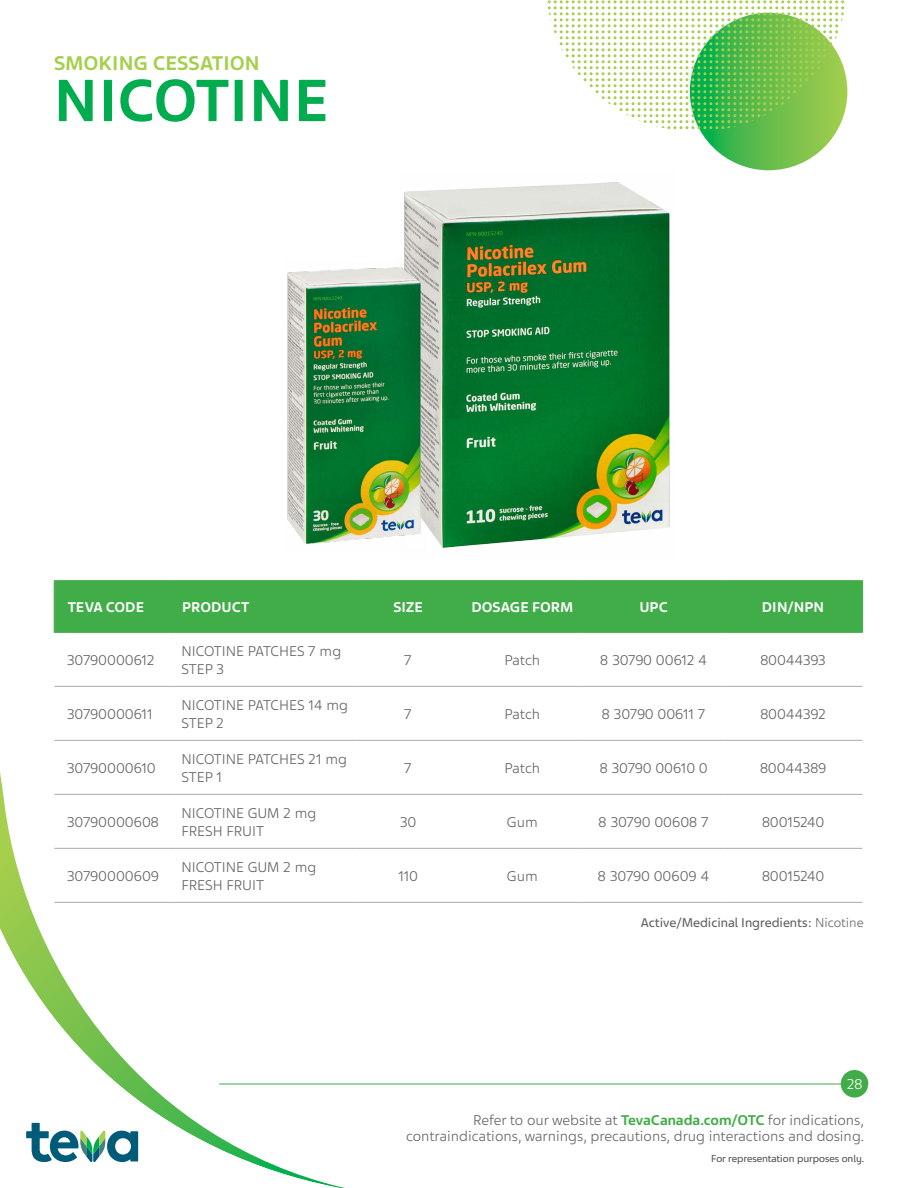
<style>
.page{position:relative;width:918px;height:1188px;background:#fff}
.page>*{position:absolute;margin:0;border:0;box-sizing:border-box;transform-origin:0 0}
.t1{font:700 63px "Teva Sans";color:#00ad4e}
.t2{font:700 21px "Teva Sans";color:#a5cf4d}
.t3{font:300 15px/18px "Teva Sans";color:#636466}
.t4{font:300 15px "Teva Sans";letter-spacing:-.025em;color:#636466}
.t5{font:700 15px "Teva Sans";color:#fff}
.t6{font:300 15px "Teva Sans";letter-spacing:-.03em;color:#636466}
.t7{font:300 15px "Teva Sans";letter-spacing:-.02em;color:#636466}
.t8{font:300 15px "Teva Sans";letter-spacing:-.04em;color:#636466}
.t9{font:300 15px "Teva Sans";color:#fff}
.t10{font:13.5px "Teva Sans";color:#636466}
.t11{font:300 10.5px "Teva Sans";color:#636466}
.s1{font-weight:300}
.s2{font-weight:700;color:#41ad49}
</style>
<div class="page">
<svg style="left:690px;top:13px;width:157px;height:157px;background:#5fbc4c"></svg>
<svg style="left:548px;top:0;width:300px;height:129px"></svg>
<svg style="left:0;top:685px;width:407px;height:503px"></svg>
<svg style="left:26px;top:1123px;width:112px;height:39px"></svg>
<hr style="left:219px;top:1084px;width:645px;height:1px;background:#41ad49">
<div style="left:841px;top:1070px;width:27px;height:28px;background:#41ad49;border-radius:50%"></div>
<div style="left:55px;top:581px;width:807px;height:51px;background:#41ad49"></div>
<hr style="left:175px;top:581px;width:1px;height:51px;background:#41ad49">
<hr style="left:54px;top:580px;width:122px;height:1px;background:#41ad49">
<hr style="left:54px;top:581px;width:1px;height:51px;background:#41ad49">
<hr style="left:176px;top:580px;width:179px;height:1px;background:#41ad49">
<hr style="left:355px;top:580px;width:106px;height:1px;background:#41ad49">
<hr style="left:461px;top:580px;width:123px;height:1px;background:#41ad49">
<hr style="left:584px;top:580px;width:139px;height:1px;background:#41ad49">
<hr style="left:723px;top:580px;width:140px;height:1px;background:#41ad49">
<hr style="left:862px;top:581px;width:1px;height:51px;background:#41ad49">
<hr style="left:54px;top:632px;width:122px;height:1px;background:#41ad49">
<hr style="left:176px;top:632px;width:179px;height:1px;background:#41ad49">
<hr style="left:355px;top:632px;width:106px;height:1px;background:#41ad49">
<hr style="left:461px;top:632px;width:123px;height:1px;background:#41ad49">
<hr style="left:584px;top:632px;width:139px;height:1px;background:#41ad49">
<hr style="left:723px;top:632px;width:140px;height:1px;background:#41ad49">
<hr style="left:54px;top:686px;width:122px;height:1px;background:#a7a9ac">
<hr style="left:176px;top:686px;width:179px;height:1px;background:#a7a9ac">
<hr style="left:355px;top:686px;width:106px;height:1px;background:#a7a9ac">
<hr style="left:461px;top:686px;width:123px;height:1px;background:#a7a9ac">
<hr style="left:584px;top:686px;width:139px;height:1px;background:#a7a9ac">
<hr style="left:723px;top:686px;width:139px;height:1px;background:#a7a9ac">
<hr style="left:54px;top:740px;width:122px;height:1px;background:#a7a9ac">
<hr style="left:176px;top:740px;width:179px;height:1px;background:#a7a9ac">
<hr style="left:355px;top:740px;width:106px;height:1px;background:#a7a9ac">
<hr style="left:461px;top:740px;width:123px;height:1px;background:#a7a9ac">
<hr style="left:584px;top:740px;width:139px;height:1px;background:#a7a9ac">
<hr style="left:723px;top:740px;width:139px;height:1px;background:#a7a9ac">
<hr style="left:54px;top:794px;width:122px;height:1px;background:#a7a9ac">
<hr style="left:176px;top:794px;width:179px;height:1px;background:#a7a9ac">
<hr style="left:355px;top:794px;width:106px;height:1px;background:#a7a9ac">
<hr style="left:461px;top:794px;width:123px;height:1px;background:#a7a9ac">
<hr style="left:584px;top:794px;width:139px;height:1px;background:#a7a9ac">
<hr style="left:723px;top:794px;width:139px;height:1px;background:#a7a9ac">
<hr style="left:54px;top:848px;width:122px;height:1px;background:#a7a9ac">
<hr style="left:176px;top:848px;width:179px;height:1px;background:#a7a9ac">
<hr style="left:355px;top:848px;width:106px;height:1px;background:#a7a9ac">
<hr style="left:461px;top:848px;width:123px;height:1px;background:#a7a9ac">
<hr style="left:584px;top:848px;width:139px;height:1px;background:#a7a9ac">
<hr style="left:723px;top:848px;width:139px;height:1px;background:#a7a9ac">
<hr style="left:54px;top:902px;width:122px;height:1px;background:#a7a9ac">
<hr style="left:176px;top:902px;width:179px;height:1px;background:#a7a9ac">
<hr style="left:355px;top:902px;width:106px;height:1px;background:#a7a9ac">
<hr style="left:461px;top:902px;width:123px;height:1px;background:#a7a9ac">
<hr style="left:584px;top:902px;width:139px;height:1px;background:#a7a9ac">
<hr style="left:723px;top:902px;width:139px;height:1px;background:#a7a9ac">
<img style="left:404px;top:182px;width:266px;height:366px">
<img style="left:287px;top:258px;width:138px;height:290px">
<h2 class="t2" style="left:54px;top:50px;width:207px">SMOKING CESSATION</h2>
<h1 class="t1" style="left:54px;top:63px;width:276px">NICOTINE</h1>
<p class="t5" style="left:68px;top:598px;width:78px">TEVA CODE</p>
<p class="t5" style="left:182px;top:598px;width:69px">PRODUCT</p>
<p class="t5" style="left:393px;top:598px;width:31px">SIZE</p>
<p class="t5" style="left:471px;top:598px;width:103px">DOSAGE FORM</p>
<p class="t5" style="left:639px;top:598px;width:30px">UPC</p>
<p class="t5" style="left:762px;top:598px;width:64px">DIN/NPN</p>
<p class="t4" style="left:67px;top:651px;width:89px">30790000612</p>
<p class="t3" style="left:181px;top:642px;width:161px">NICOTINE PATCHES 7 mg<br>STEP 3</p>
<p class="t3" style="left:404px;top:651px;width:9px">7</p>
<p class="t3" style="left:505px;top:651px;width:37px">Patch</p>
<p class="t4" style="left:600px;top:651px;width:109px">8 30790 00612 4</p>
<p class="t6" style="left:760px;top:651px;width:67px">80044393</p>
<p class="t4" style="left:67px;top:705px;width:87px">30790000611</p>
<p class="t3" style="left:181px;top:696px;width:168px">NICOTINE PATCHES 14 mg<br>STEP 2</p>
<p class="t3" style="left:404px;top:705px;width:9px">7</p>
<p class="t3" style="left:505px;top:705px;width:37px">Patch</p>
<p class="t4" style="left:601px;top:705px;width:106px">8 30790 00611 7</p>
<p class="t6" style="left:760px;top:705px;width:67px">80044392</p>
<p class="t7" style="left:67px;top:759px;width:90px">30790000610</p>
<p class="t3" style="left:181px;top:750px;width:167px">NICOTINE PATCHES 21 mg<br>STEP 1</p>
<p class="t3" style="left:404px;top:759px;width:9px">7</p>
<p class="t3" style="left:505px;top:759px;width:37px">Patch</p>
<p class="t4" style="left:599px;top:759px;width:110px">8 30790 00610 0</p>
<p class="t6" style="left:760px;top:759px;width:68px">80044389</p>
<p class="t3" style="left:67px;top:813px;width:94px">30790000608</p>
<p class="t3" style="left:181px;top:804px;width:137px">NICOTINE GUM 2 mg<br>FRESH FRUIT</p>
<p class="t3" style="left:400px;top:813px;width:18px">30</p>
<p class="t3" style="left:507px;top:813px;width:32px">Gum</p>
<p class="t7" style="left:598px;top:813px;width:112px">8 30790 00608 7</p>
<p class="t8" style="left:762px;top:813px;width:64px">80015240</p>
<p class="t3" style="left:67px;top:867px;width:94px">30790000609</p>
<p class="t3" style="left:181px;top:858px;width:137px">NICOTINE GUM 2 mg<br>FRESH FRUIT</p>
<p class="t3" style="left:398px;top:867px;width:22px">110</p>
<p class="t3" style="left:507px;top:867px;width:32px">Gum</p>
<p class="t3" style="left:598px;top:867px;width:113px">8 30790 00609 4</p>
<p class="t8" style="left:762px;top:867px;width:64px">80015240</p>
<p class="t10" style="left:641px;top:915px;width:224px">Active/Medicinal Ingredients: <span class="s1">Nicotine</span></p>
<p class="t9" style="left:847px;top:1075px;width:18px">28</p>
<p class="t3" style="left:406px;top:1112px;width:459px;line-height:16px;text-align:right">Refer to our website at <span class="s2">TevaCanada.com/OTC</span> for indications, contraindications, warnings, precautions, drug interactions and dosing.</p>
<p class="t11" style="left:711px;top:1152px;width:154px">For representation purposes only.</p>
</div>
